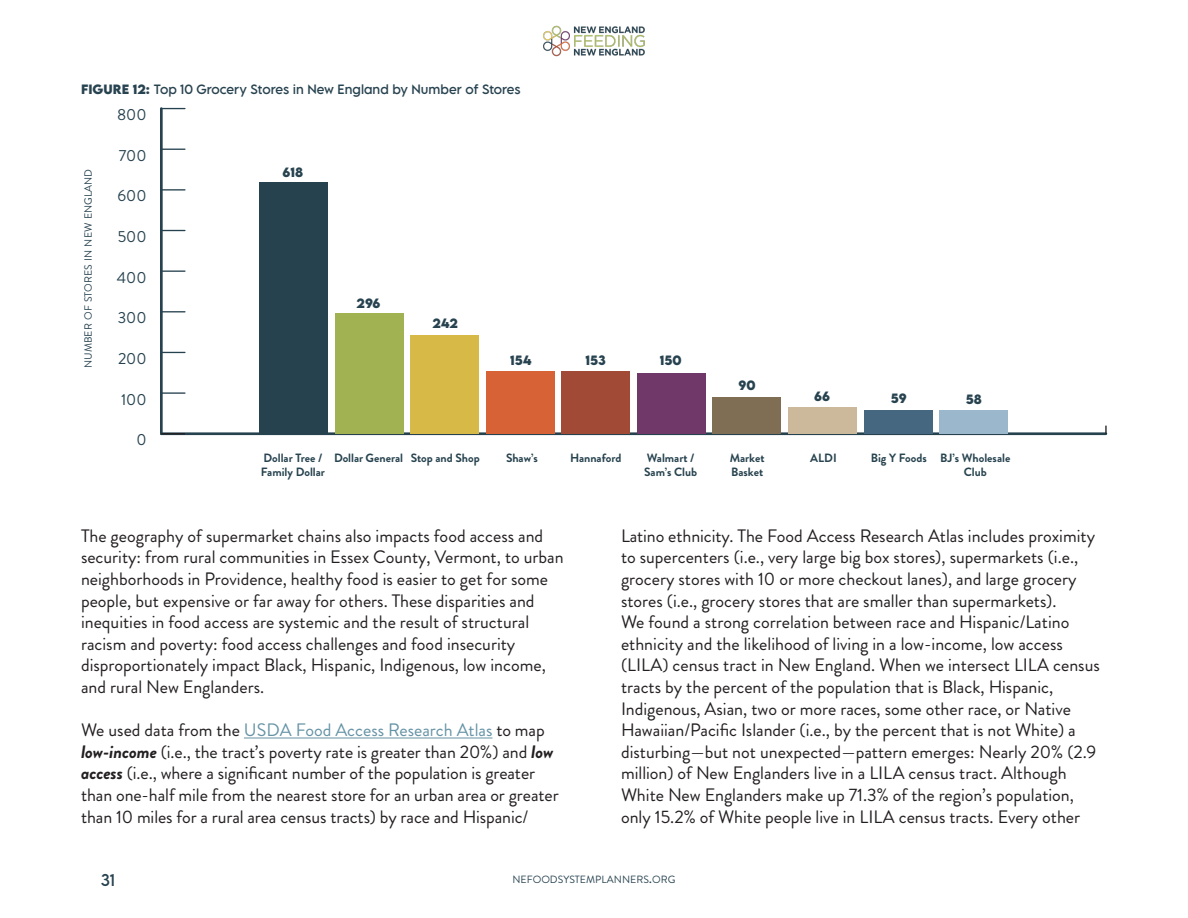
<style>
.page{position:relative;width:1188px;height:918px;background:#fff}
.page>*{position:absolute;margin:0;border:0;box-sizing:border-box;transform-origin:0 0}
.t1{font:18px/21.6px "Brandon Grotesque";color:#231f20}
.t2{font:16.05px "Brandon Grotesque";color:#26424f}
.t3{font:15px "LEMONMILK Pro";color:#284350}
.t4{font:700 12px/14.4px "Brandon Grotesque";color:#27434f}
.t5{font:12px "LEMONMILK Pro";color:#284350}
.t6{font:700 12px "LEMONMILK Pro";color:#284350}
.t7{font:10.5px "Brandon Grotesque";color:#284350}
.s1{font-family:"LEMONMILK";font-weight:700}
.s2{color:#6593a6}
.s3{font-weight:700;font-style:italic}
.s4{font-size:15px}
</style>
<div class="page">
<img style="left:543px;top:26px;width:102px;height:31px">
<hr style="left:244px;top:738px;width:248px;height:1px;background:#6593a6">
<hr style="left:161px;top:432px;width:945px;height:3px;background:#26424f">
<svg style="left:1105px;top:426px;width:2px;height:8px"></svg>
<hr style="left:160px;top:109px;width:3px;height:325px;background:#26424f">
<svg style="left:161px;top:426px;width:24px;height:8px"></svg>
<hr style="left:161px;top:392px;width:24px;height:2px;background:#26424f">
<svg style="left:163px;top:352px;width:22px;height:1px"></svg>
<svg style="left:163px;top:311px;width:22px;height:1px"></svg>
<hr style="left:161px;top:270px;width:24px;height:2px;background:#26424f">
<svg style="left:163px;top:230px;width:22px;height:1px"></svg>
<hr style="left:161px;top:189px;width:24px;height:2px;background:#26424f">
<svg style="left:163px;top:149px;width:22px;height:1px"></svg>
<svg style="left:161px;top:108px;width:24px;height:1px"></svg>
<div style="left:940px;top:410px;width:68px;height:24px;background:#9bb7cb"></div>
<div style="left:864px;top:410px;width:68px;height:24px;background:#456780"></div>
<div style="left:789px;top:407px;width:68px;height:27px;background:#ccb89b"></div>
<div style="left:713px;top:397px;width:68px;height:37px;background:#806e54"></div>
<div style="left:637px;top:373px;width:68px;height:61px;background:#703868"></div>
<div style="left:562px;top:372px;width:68px;height:62px;background:#a14a35"></div>
<div style="left:486px;top:371px;width:68px;height:63px;background:#d66235"></div>
<div style="left:411px;top:335px;width:68px;height:99px;background:#d6b947"></div>
<div style="left:335px;top:313px;width:68px;height:121px;background:#a0b251"></div>
<div style="left:260px;top:183px;width:68px;height:251px;background:#26424f"></div>
<p class="t5" style="left:81px;top:81px;width:441px"><span class="s1">FIGURE 12:</span> Top 10 Grocery Stores in New England by Number of Stores</p>
<p class="t2" style="left:117px;top:103px;width:31px">800</p>
<p class="t2" style="left:119px;top:144px;width:29px">700</p>
<p class="t7" style="left:81px;top:368px;width:200px;rotate:-90deg">NUMBER OF STORES IN NEW ENGLAND</p>
<p class="t6" style="left:283px;top:164px;width:22px">618</p>
<p class="t2" style="left:118px;top:185px;width:30px">600</p>
<p class="t2" style="left:118px;top:225px;width:30px">500</p>
<p class="t2" style="left:117px;top:266px;width:31px">400</p>
<p class="t2" style="left:118px;top:307px;width:30px">300</p>
<p class="t2" style="left:118px;top:347px;width:30px">200</p>
<p class="t2" style="left:121px;top:388px;width:27px">100</p>
<p class="t2" style="left:136px;top:429px;width:12px">0</p>
<p class="t6" style="left:357px;top:295px;width:25px">296</p>
<p class="t6" style="left:432px;top:315px;width:27px">242</p>
<p class="t6" style="left:510px;top:352px;width:23px">154</p>
<p class="t6" style="left:586px;top:352px;width:22px">153</p>
<p class="t6" style="left:660px;top:352px;width:23px">150</p>
<p class="t6" style="left:739px;top:377px;width:19px">90</p>
<p class="t6" style="left:814px;top:388px;width:17px">66</p>
<p class="t6" style="left:891px;top:391px;width:18px">59</p>
<p class="t6" style="left:966px;top:391px;width:18px">58</p>
<p class="t4" style="left:261px;top:451px;width:66px">Dollar Tree /<br>Family Dollar</p>
<p class="t4" style="left:334px;top:451px;width:71px">Dollar General</p>
<p class="t4" style="left:411px;top:451px;width:70px">Stop and Shop</p>
<p class="t4" style="left:506px;top:451px;width:33px">Shaw’s</p>
<p class="t4" style="left:570px;top:451px;width:53px">Hannaford</p>
<p class="t4" style="left:644px;top:451px;width:54px">Walmart /<br>Sam’s Club</p>
<p class="t4" style="left:730px;top:451px;width:36px">Market<br>Basket</p>
<p class="t4" style="left:810px;top:451px;width:28px">ALDI</p>
<p class="t4" style="left:871px;top:451px;width:57px">Big Y Foods</p>
<p class="t4" style="left:940px;top:451px;width:72px;text-align:center">BJ’s Wholesale<br>Club</p>
<p class="t1" style="left:81px;top:525px;width:484px">The geography of supermarket chains also impacts food access and security: from rural communities in Essex County, Vermont, to urban neighborhoods in Providence, healthy food is easier to get for some people, but expensive or far away for others. These disparities and inequities in food access are systemic and the result of structural racism and poverty: food access challenges and food insecurity disproportionately impact Black, Hispanic, Indigenous, low income, and rural New Englanders.</p>
<p class="t1" style="left:81px;top:719px;width:479px">We used data from the <span class="s2">USDA Food Access Research Atlas</span> to map <span class="s3">low-income</span> (i.e., the tract’s poverty rate is greater than 20%) and <span class="s3">low access</span> (i.e., where a significant number of the population is greater than one-half mile from the nearest store for an urban area or greater than 10 miles for a rural area census tracts) by race and Hispanic/</p>
<p class="t1" style="left:621px;top:525px;width:476px">Latino ethnicity. The Food Access Research Atlas includes proximity to supercenters (i.e., very large big box stores), supermarkets (i.e., grocery stores with 10 or more checkout lanes), and large grocery stores (i.e., grocery stores that are smaller than supermarkets).</p>
<p class="t1" style="left:621px;top:611px;width:480px">We found a strong correlation between race and Hispanic/Latino ethnicity and the likelihood of living in a low-income, low access (LILA) census tract in New England. When we intersect LILA census tracts by the percent of the population that is Black, Hispanic, Indigenous, Asian, two or more races, some other race, or Native Hawaiian/Pacific Islander (i.e., by the percent that is not White) a disturbing—but not unexpected—pattern emerges: Nearly 20% (2.9 million) of New Englanders live in a LILA census tract. Although White New Englanders make up 71.3% of the region’s population, only 15.2% of White people live in LILA census tracts. Every other</p>
<p class="t3" style="left:101px;top:870px;width:16px">31</p>
<p class="t7" style="left:512px;top:872px;width:165px">NEFOODSYSTEMPLANNERS<span class="s4">.</span>ORG</p>
</div>
